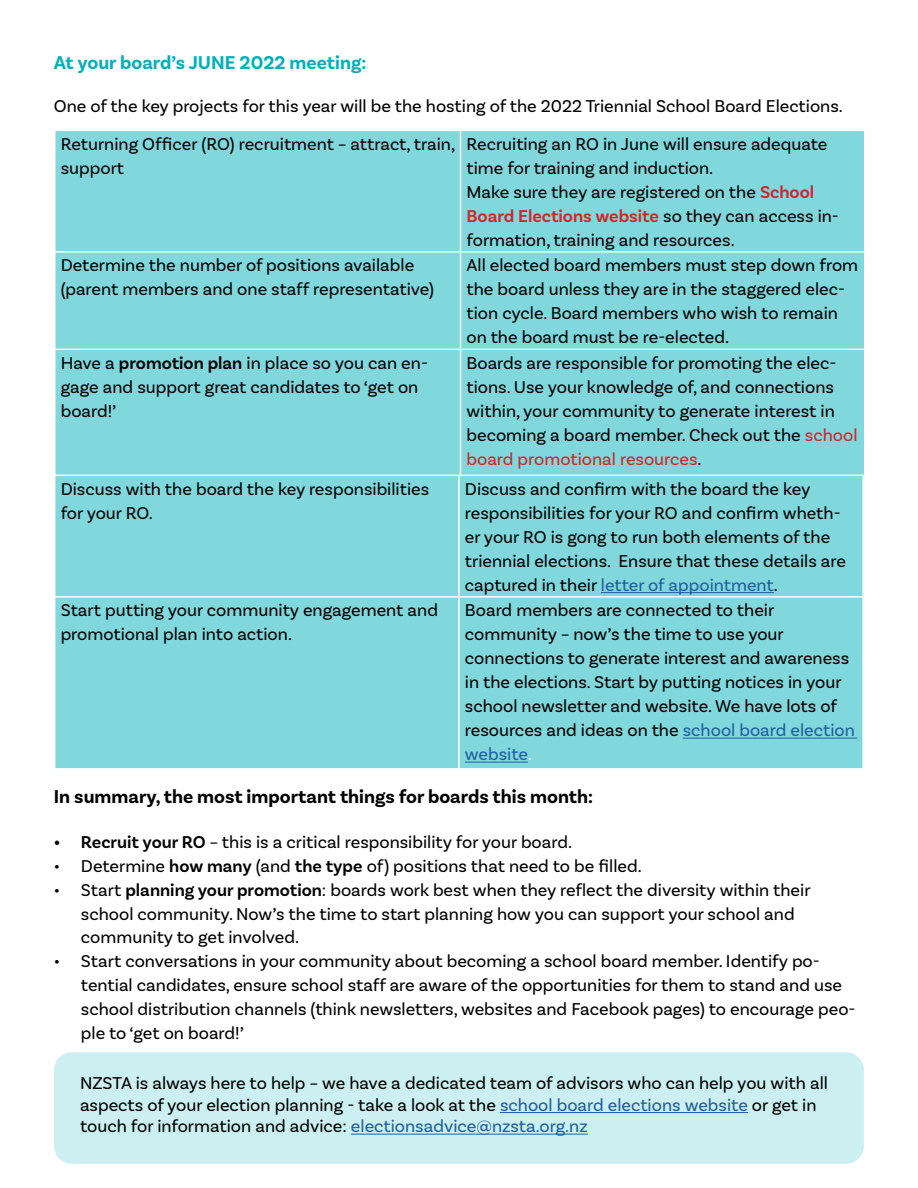
<style>
.page{position:relative;width:918px;height:1188px;background:#fff}
.page>*{position:absolute;margin:0;border:0;box-sizing:border-box;transform-origin:0 0}
.t1{font:700 19.5px "Basic Sans";color:#000}
.t2{font:700 19.5px "Basic Sans";color:#00b2ba}
.t3{font:18px/24px "Basic Sans";color:#000}
.s1{font-weight:600;color:#d2232a}
.s2{font-weight:600}
.s3{color:#d2232a}
.s4{color:#215e9e}
.s5{color:#fff}
</style>
<div class="page">
<div style="left:56px;top:131px;width:808px;height:344px;background:#80d8dd"></div>
<hr style="left:460px;top:131px;width:1px;height:120px;background:#fff">
<hr style="left:54px;top:251px;width:406px;height:2px;background:#fff">
<hr style="left:460px;top:251px;width:406px;height:2px;background:#fff">
<hr style="left:460px;top:253px;width:1px;height:96px;background:#fff">
<hr style="left:54px;top:349px;width:406px;height:1px;background:#fff">
<hr style="left:460px;top:349px;width:406px;height:1px;background:#fff">
<hr style="left:460px;top:350px;width:1px;height:125px;background:#fff">
<div style="left:54px;top:1052px;width:810px;height:112px;background:#ccf0f1;border-radius:18px"></div>
<hr style="left:500px;top:1112px;width:248px;height:1px;background:#215e9e">
<hr style="left:351px;top:1134px;width:237px;height:1px;background:#215e9e">
<div style="left:55px;top:476px;width:807px;height:292px;background:#80d8dd"></div>
<hr style="left:458px;top:476px;width:2px;height:120px;background:#fff">
<hr style="left:54px;top:596px;width:405px;height:2px;background:#fff">
<hr style="left:459px;top:596px;width:405px;height:2px;background:#fff">
<hr style="left:458px;top:598px;width:2px;height:170px;background:#fff">
<hr style="left:601px;top:592px;width:173px;height:1px;background:#215e9e">
<hr style="left:683px;top:738px;width:174px;height:1px;background:#215e9e">
<hr style="left:465px;top:762px;width:63px;height:1px;background:#215e9e">
<p class="t2" style="left:54px;top:50px;width:314px">At your board’s JUNE 2022 meeting:</p>
<p class="t3" style="left:54px;top:94px;width:790px">One of the key projects for this year will be the hosting of the 2022 Triennial School Board Elections.</p>
<p class="t3" style="left:61px;top:132px;width:396px">Returning Officer (RO) recruitment – attract, train, support</p>
<p class="t3" style="left:467px;top:132px;width:374px">Recruiting an RO in June will ensure adequate time for training and induction.<br>Make sure they are registered on the <span class="s1">School Board Elections website</span> so they can access in&shy;formation, training and resources.</p>
<p class="t3" style="left:61px;top:253px;width:375px">Determine the number of positions available (parent members and one staff representative)</p>
<p class="t3" style="left:467px;top:253px;width:393px">All elected board members must step down from the board unless they are in the staggered elec&shy;tion cycle. Board members who wish to remain on the board must be re-elected.</p>
<p class="t3" style="left:61px;top:351px;width:369px">Have a <span class="s2">promotion plan</span> in place so you can en&shy;gage and support great candidates to ‘get on board!’</p>
<p class="t3" style="left:467px;top:351px;width:392px">Boards are responsible for promoting the elec&shy;tions. Use your knowledge of, and connections within, your community to generate interest in becoming a board member. Check out the <span class="s3">school board promotional resources</span>.</p>
<p class="t3" style="left:61px;top:477px;width:370px">Discuss with the board the key responsibilities for your RO.</p>
<p class="t3" style="left:465px;top:477px;width:383px">Discuss and confirm with the board the key responsibilities for your RO and confirm wheth&shy;er your RO is gong to run both elements of the triennial elections. Ensure that these details are captured in their <span class="s4">letter of appointment</span>.</p>
<p class="t3" style="left:61px;top:598px;width:379px">Start putting your community engagement and promotional plan into action.</p>
<p class="t3" style="left:465px;top:598px;width:391px">Board members are connected to their community – now’s the time to use your connections to generate interest and awareness in the elections. Start by putting notices in your school newsletter and website. We have lots of resources and ideas on the <span class="s4">school board election website</span><span class="s5">.</span></p>
<p class="t1" style="left:54px;top:784px;width:541px">In summary, the most important things for boards this month:</p>
<p class="t3" style="left:54px;top:830px;width:520px"><span class="s2">• Recruit your RO</span> – this is a critical responsibility for your board.</p>
<p class="t3" style="left:54px;top:854px;width:589px">• Determine <span class="s2">how many</span> (and <span class="s2">the type</span> of) positions that need to be filled.</p>
<p class="t3" style="left:81px;top:878px;width:731px;line-height:23.2px;text-indent:-27px">• Start <span class="s2">planning your promotion</span>: boards work best when they reflect the diversity within their school community. Now’s the time to start planning how you can support your school and community to get involved.</p>
<p class="t3" style="left:81px;top:948px;width:776px;text-indent:-27px">• Start conversations in your community about becoming a school board member. Identify po&shy;tential candidates, ensure school staff are aware of the opportunities for them to stand and use school distribution channels (think newsletters, websites and Facebook pages) to encourage peo&shy;ple to ‘get on board!’</p>
<p class="t3" style="left:80px;top:1072px;width:749px;line-height:21.6px">NZSTA is always here to help – we have a dedicated team of advisors who can help you with all aspects of your election planning - take a look at the <span class="s4">school board elections website</span> or get in touch for information and advice: <span class="s4">electionsadvice@nzsta.org.nz</span></p>
</div>
